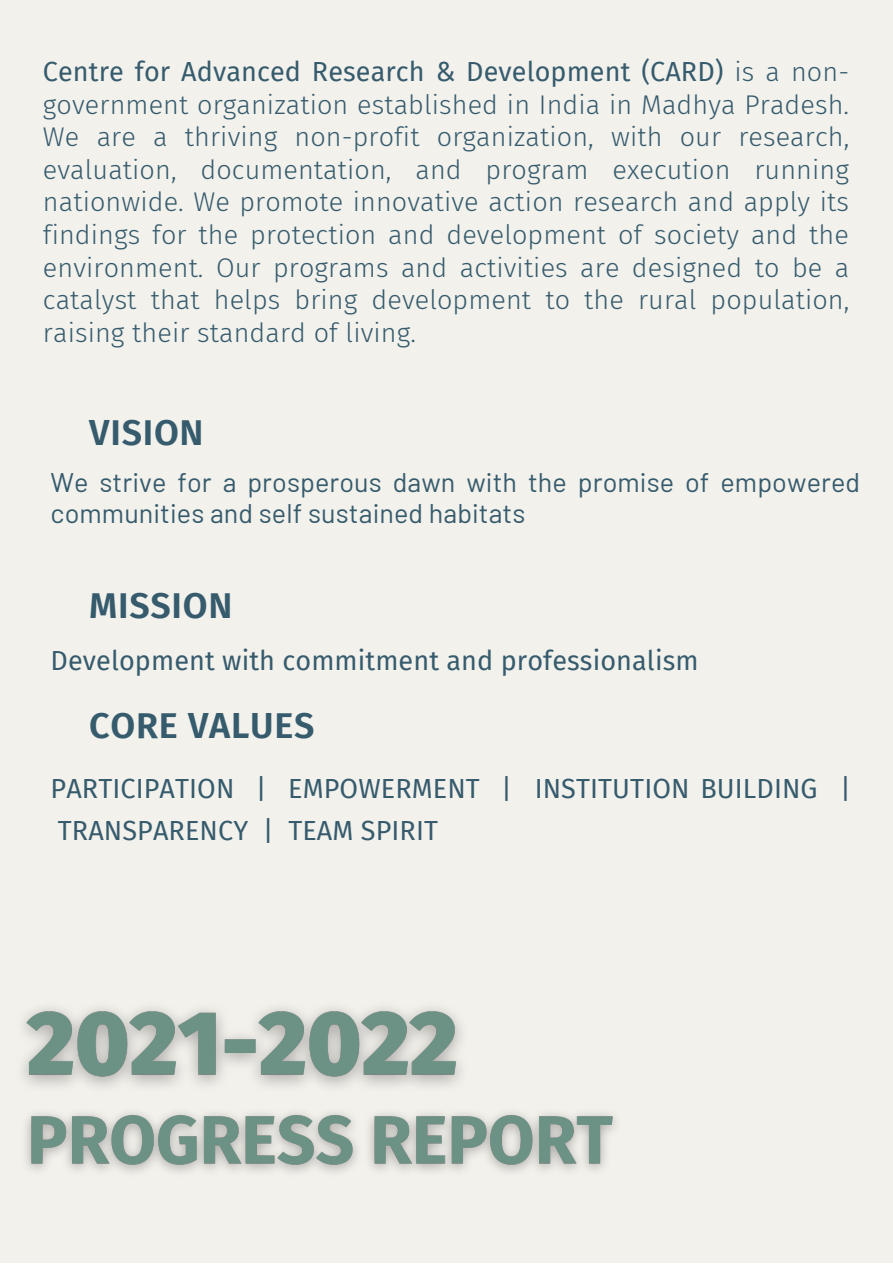
<style>
.page{position:relative;width:893px;height:1264px;background:#fff}
.page>*{position:absolute;margin:0;border:0;box-sizing:border-box;transform-origin:0 0}
.t1{font:600 36px "Fira Sans";letter-spacing:.02em;color:#365b6d}
.t2{font:300 27px/32.5px "Fira Sans";letter-spacing:.005em;color:#365b6d;text-align:justify}
.t3{font:27px/41.5px "Fira Sans";letter-spacing:.005em;color:#365b6d}
.t4{font:27px/31.5px "Barlow";letter-spacing:.005em;color:#365b6d}
.s1{font-weight:400}
</style>
<div class="page">
<div style="left:0;top:0;width:892px;height:1262px;background:#f2f1ec"></div>
<img style="left:26px;top:1112px;width:590px;height:61px">
<img style="left:23px;top:1008px;width:458px;height:118px">
<p class="t2" style="left:43px;top:56px;width:807px"><span class="s1">Centre for Advanced Research &amp; Development (CARD)</span> is a non&shy;government organization established in India in Madhya Pradesh.<br>We are a thriving non-profit organization, with our research, evaluation, documentation, and program execution running nationwide. We promote innovative action research and apply its findings for the protection and development of society and the environment. Our programs and activities are designed to be a catalyst that helps bring development to the rural population, raising their standard of living.</p>
<p class="t1" style="left:89px;top:411px;width:116px">VISION</p>
<p class="t4" style="left:51px;top:465px;width:811px">We strive for a prosperous dawn with the promise of empowered communities and self sustained habitats</p>
<p class="t1" style="left:89px;top:584px;width:145px">MISSION</p>
<p class="t3" style="left:51px;top:640px;width:649px">Development with commitment and professionalism</p>
<p class="t1" style="left:89px;top:704px;width:227px">CORE VALUES</p>
<p class="t3" style="left:51px;top:768px;width:801px">PARTICIPATION | EMPOWERMENT | INSTITUTION BUILDING |<br>TRANSPARENCY | TEAM SPIRIT</p>
</div>
